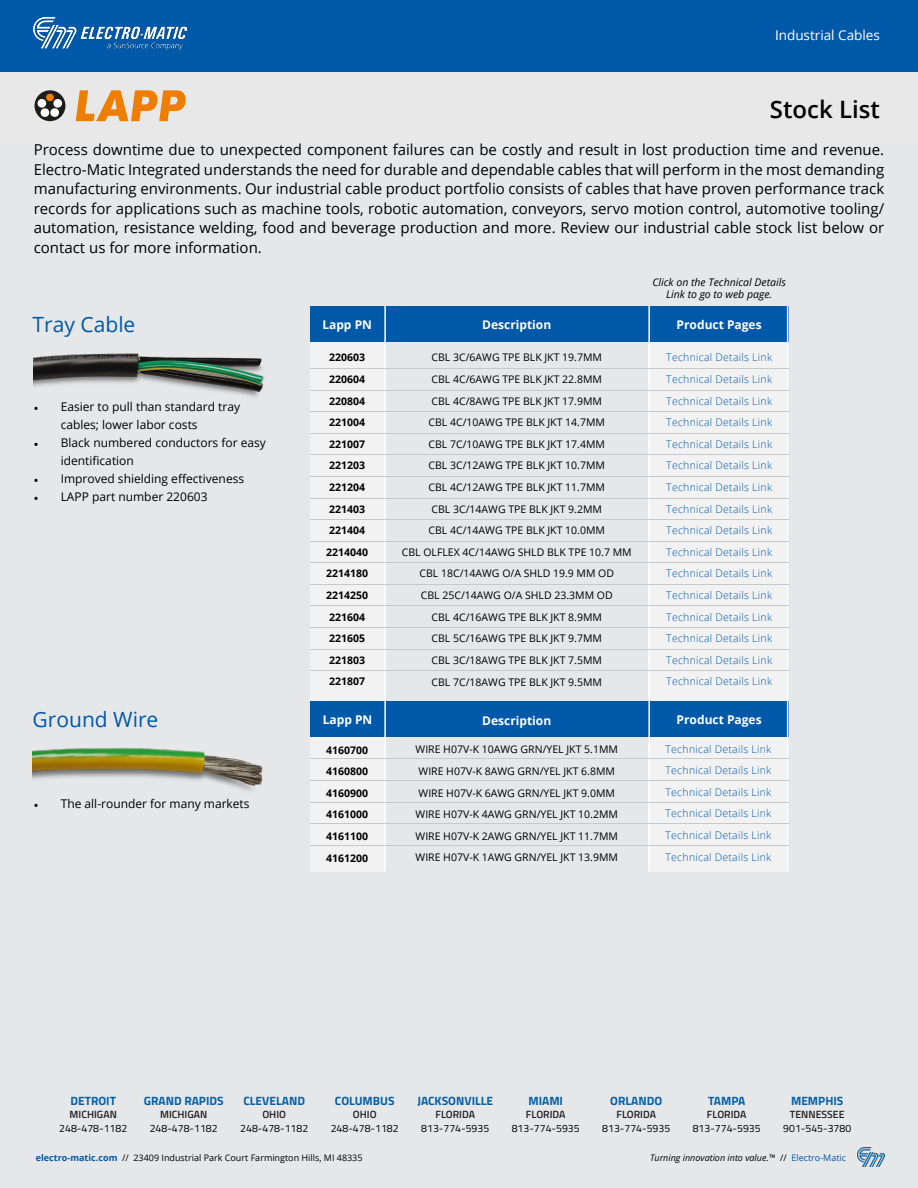
<style>
.page{position:relative;width:918px;height:1188px;background:#e6e7e8}
.page>*{position:absolute;margin:0;border:0;box-sizing:border-box;transform-origin:0 0}
.t1{font:600 24px "Open Sans";color:#000}
.t2{font:21px "Open Sans";color:#0058a9}
.t3{font:15px/19.5px "Open Sans";color:#000;text-align:justify}
.t4{font:13.5px "Open Sans";color:#fff}
.t5{font:12px/18px "Open Sans";color:#000}
.t6{font:700 12px "Titillium";color:#0460a9}
.t7{font:700 12px "Open Sans";color:#fff}
.t8{font:10.65px "Titillium";color:#000}
.t9{font:10.5px/21.6px "Open Sans";color:#000;text-align:center}
.t10{font:300 10.5px/21.6px "Open Sans";letter-spacing:.025em;color:#0058a9;text-align:justify}
.t11{font:700 10.5px/21.6px "Open Sans";color:#000}
.t12{font:600 10.5px "Titillium";color:#221f20}
.t13{font:italic 10.5px/12.6px "Open Sans";color:#000;text-align:center}
.t14{font:9px "Open Sans";color:#000}
.t15{font:italic 9px "Open Sans";color:#000}
.s1{font-family:"Minion Pro"}
.s2{font-weight:700;color:#0058a9}
.s3{font-style:normal}
.s4{font-style:normal;color:#0058a9}
</style>
<div class="page">
<div style="left:310px;top:342px;width:74px;height:529px;background:#f2f2f2"></div>
<div style="left:648px;top:342px;width:140px;height:529px;background:#f2f2f3"></div>
<div style="left:0;top:0;width:918px;height:72px;background:#0058a9"></div>
<div style="left:310px;top:306px;width:478px;height:36px;background:#0058a9"></div>
<div style="left:310px;top:701px;width:478px;height:36px;background:#0058a9"></div>
<hr style="left:787px;top:306px;width:1px;height:565px;background:#fff">
<hr style="left:648px;top:306px;width:2px;height:565px;background:#fff">
<hr style="left:384px;top:306px;width:2px;height:565px;background:#fff">
<img style="left:34px;top:18px;width:152px;height:32px">
<svg style="left:76px;top:90px;width:110px;height:31px"></svg>
<div style="left:35px;top:90px;width:30px;height:31px;background:#1d1d1b;border-radius:50%"></div>
<svg style="left:37px;top:98px;width:26px;height:20px"></svg>
<div style="left:46px;top:93px;width:8px;height:9px;background:#ee7d00;border-radius:50%"></div>
<div style="left:46px;top:93px;width:8px;height:9px;border:1px solid #1d1d1b;border-radius:50%"></div>
<img style="left:34px;top:353px;width:230px;height:44px">
<img style="left:33px;top:748px;width:230px;height:43px">
<img style="left:858px;top:1148px;width:26px;height:18px">
<hr style="left:310px;top:368px;width:478px;height:1px;background:#c7c8ca">
<hr style="left:310px;top:390px;width:478px;height:1px;background:#c7c8ca">
<hr style="left:310px;top:411px;width:478px;height:1px;background:#c7c8ca">
<hr style="left:310px;top:433px;width:478px;height:1px;background:#c7c8ca">
<hr style="left:310px;top:455px;width:478px;height:1px;background:#c7c8ca">
<hr style="left:310px;top:476px;width:478px;height:1px;background:#c7c8ca">
<hr style="left:310px;top:498px;width:478px;height:1px;background:#c7c8ca">
<hr style="left:310px;top:519px;width:478px;height:1px;background:#c7c8ca">
<hr style="left:310px;top:541px;width:478px;height:1px;background:#c7c8ca">
<hr style="left:310px;top:563px;width:478px;height:1px;background:#c7c8ca">
<hr style="left:310px;top:584px;width:478px;height:1px;background:#c7c8ca">
<hr style="left:310px;top:606px;width:478px;height:1px;background:#c7c8ca">
<hr style="left:310px;top:627px;width:478px;height:1px;background:#c7c8ca">
<hr style="left:310px;top:649px;width:478px;height:1px;background:#c7c8ca">
<hr style="left:310px;top:671px;width:478px;height:1px;background:#c7c8ca">
<hr style="left:310px;top:846px;width:478px;height:1px;background:#c7c8ca">
<hr style="left:310px;top:759px;width:478px;height:1px;background:#c7c8ca">
<hr style="left:310px;top:780px;width:478px;height:1px;background:#c7c8ca">
<hr style="left:310px;top:802px;width:478px;height:1px;background:#c7c8ca">
<hr style="left:310px;top:823px;width:478px;height:1px;background:#c7c8ca">
<p class="t4" style="left:775px;top:26px;width:106px">Industrial Cables</p>
<h1 class="t1" style="left:770px;top:93px;width:111px">Stock List</h1>
<p class="t3" style="left:34px;top:140px;width:852px">Process downtime due to unexpected component failures can be costly and result in lost production time and revenue.<br>Electro-Matic Integrated understands the need for durable and dependable cables that will perform in the most demanding manufacturing environments. Our industrial cable product portfolio consists of cables that have proven performance track records for applications such as machine tools, robotic automation, conveyors, servo motion control, automotive tooling/ automation, resistance welding, food and beverage production and more. Review our industrial cable stock list below or contact us for more information.</p>
<h2 class="t2" style="left:33px;top:310px;width:104px">Tray Cable</h2>
<p class="t5" style="left:61px;top:398px;width:181px;text-indent:-27px"><span class="s1">•</span> Easier to pull than standard tray cables; lower labor costs</p>
<p class="t5" style="left:61px;top:434px;width:207px;text-indent:-27px"><span class="s1">•</span> Black numbered conductors for easy identification</p>
<p class="t5" style="left:34px;top:470px;width:212px"><span class="s1">•</span> Improved shielding effectiveness</p>
<p class="t5" style="left:34px;top:488px;width:175px"><span class="s1">•</span> LAPP part number 220603</p>
<h2 class="t2" style="left:33px;top:705px;width:127px">Ground Wire</h2>
<p class="t5" style="left:34px;top:794px;width:217px"><span class="s1">•</span> The all-rounder for many markets</p>
<p class="t7" style="left:322px;top:316px;width:51px">Lapp PN</p>
<p class="t11" style="left:326px;top:347px;width:43px">220603<br>220604<br>220804<br>221004<br>221007<br>221203<br>221204<br>221403<br>221404<br>2214040<br>2214180<br>2214250<br>221604<br>221605<br>221803<br>221807</p>
<p class="t7" style="left:323px;top:711px;width:51px">Lapp PN</p>
<p class="t11" style="left:326px;top:739px;width:43px;text-align:justify">4160700<br>4160800<br>4160900<br>4161000<br>4161100<br>4161200</p>
<p class="t7" style="left:482px;top:316px;width:70px">Description</p>
<p class="t9" style="left:402px;top:347px;width:231px">CBL 3C/6AWG TPE BLK JKT 19.7MM<br>CBL 4C/6AWG TPE BLK JKT 22.8MM<br>CBL 4C/8AWG TPE BLK JKT 17.9MM<br>CBL 4C/10AWG TPE BLK JKT 14.7MM<br>CBL 7C/10AWG TPE BLK JKT 17.4MM<br>CBL 3C/12AWG TPE BLK JKT 10.7MM<br>CBL 4C/12AWG TPE BLK JKT 11.7MM<br>CBL 3C/14AWG TPE BLK JKT 9.2MM<br>CBL 4C/14AWG TPE BLK JKT 10.0MM<br>CBL OLFLEX 4C/14AWG SHLD BLK TPE 10.7 MM<br>CBL 18C/14AWG O/A SHLD 19.9 MM OD<br>CBL 25C/14AWG O/A SHLD 23.3MM OD<br>CBL 4C/16AWG TPE BLK JKT 8.9MM<br>CBL 5C/16AWG TPE BLK JKT 9.7MM<br>CBL 3C/18AWG TPE BLK JKT 7.5MM<br>CBL 7C/18AWG TPE BLK JKT 9.5MM</p>
<p class="t7" style="left:482px;top:712px;width:70px">Description</p>
<p class="t9" style="left:416px;top:739px;width:204px;text-align:left">WIRE H07V-K 10AWG GRN/YEL JKT 5.1MM WIRE H07V-K 8AWG GRN/YEL JKT 6.8MM WIRE H07V-K 6AWG GRN/YEL JKT 9.0MM WIRE H07V-K 4AWG GRN/YEL JKT 10.2MM WIRE H07V-K 2AWG GRN/YEL JKT 11.7MM WIRE H07V-K 1AWG GRN/YEL JKT 13.9MM</p>
<p class="t13" style="left:652px;top:275px;width:135px">Click on the Technical Details<br>Link to go to web page.</p>
<p class="t7" style="left:677px;top:316px;width:87px">Product Pages</p>
<p class="t10" style="left:666px;top:347px;width:107px">Technical Details Link Technical Details Link Technical Details Link Technical Details Link Technical Details Link Technical Details Link Technical Details Link Technical Details Link Technical Details Link Technical Details Link Technical Details Link Technical Details Link Technical Details Link Technical Details Link Technical Details Link Technical Details Link</p>
<p class="t7" style="left:677px;top:711px;width:87px">Product Pages</p>
<p class="t10" style="left:666px;top:738px;width:107px">Technical Details Link Technical Details Link Technical Details Link Technical Details Link Technical Details Link Technical Details Link</p>
<p class="t6" style="left:70px;top:1091px;width:47px">DETROIT</p>
<p class="t12" style="left:70px;top:1106px;width:49px">MICHIGAN</p>
<p class="t8" style="left:59px;top:1120px;width:69px">248-478-1182</p>
<p class="t6" style="left:144px;top:1091px;width:81px">GRAND RAPIDS</p>
<p class="t12" style="left:160px;top:1106px;width:49px">MICHIGAN</p>
<p class="t8" style="left:150px;top:1120px;width:69px">248-478-1182</p>
<p class="t6" style="left:243px;top:1091px;width:63px">CLEVELAND</p>
<p class="t12" style="left:262px;top:1106px;width:25px">OHIO</p>
<p class="t8" style="left:240px;top:1120px;width:69px">248-478-1182</p>
<p class="t6" style="left:335px;top:1091px;width:61px">COLUMBUS</p>
<p class="t12" style="left:353px;top:1106px;width:25px">OHIO</p>
<p class="t8" style="left:331px;top:1120px;width:69px">248-478-1182</p>
<p class="t6" style="left:417px;top:1091px;width:77px">JACKSONVILLE</p>
<p class="t12" style="left:435px;top:1106px;width:41px">FLORIDA</p>
<p class="t8" style="left:421px;top:1120px;width:69px">813-774-5935</p>
<p class="t6" style="left:528px;top:1091px;width:36px">MIAMI</p>
<p class="t12" style="left:526px;top:1106px;width:41px">FLORIDA</p>
<p class="t8" style="left:512px;top:1120px;width:69px">813-774-5935</p>
<p class="t6" style="left:610px;top:1091px;width:53px">ORLANDO</p>
<p class="t12" style="left:616px;top:1106px;width:41px">FLORIDA</p>
<p class="t8" style="left:602px;top:1120px;width:69px">813-774-5935</p>
<p class="t6" style="left:708px;top:1091px;width:39px">TAMPA</p>
<p class="t12" style="left:707px;top:1106px;width:41px">FLORIDA</p>
<p class="t8" style="left:693px;top:1120px;width:69px">813-774-5935</p>
<p class="t6" style="left:791px;top:1091px;width:54px">MEMPHIS</p>
<p class="t12" style="left:790px;top:1106px;width:56px">TENNESSEE</p>
<p class="t8" style="left:783px;top:1120px;width:69px">901-545-3780</p>
<p class="t14" style="left:36px;top:1152px;width:328px"><span class="s2">electro-matic.com</span> // 23409 Industrial Park Court Farmington Hills, MI 48335</p>
<p class="t15" style="left:650px;top:1152px;width:198px">Turning innovation into value.™ <span class="s3">//</span> <span class="s4">Electro-Matic</span></p>
</div>
